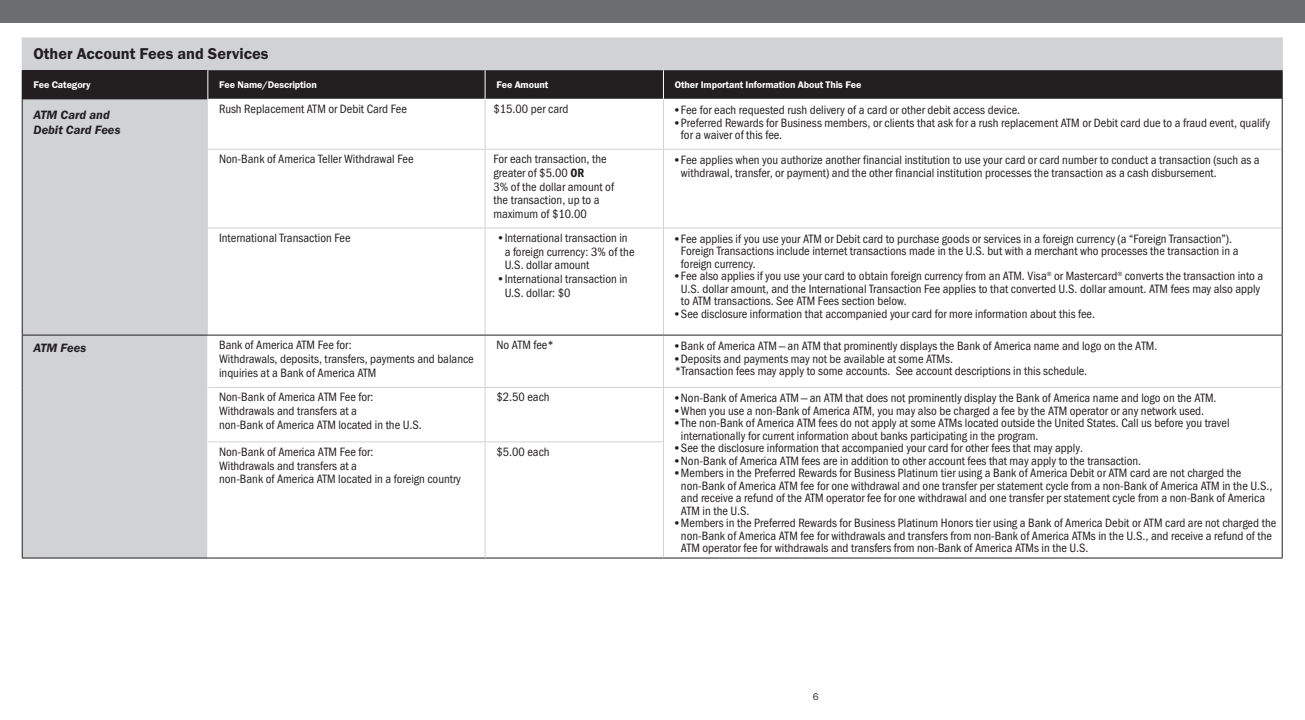
<style>
.page{position:relative;width:1305px;height:720px;background:#fff}
.page>*{position:absolute;margin:0;border:0;box-sizing:border-box;transform-origin:0 0}
.t1{font:16.25px "Vmdpcf Franklin Gothic URW Dem";color:#231f20}
.t2{font:12.5px/13.8px "Cdnxdr Franklin Gothic URW Cond";color:#231f20}
.t3{font:12.5px/15px "Trlmtc Franklin Gothic URW Dem Ita";color:#231f20}
.t4{font:10px "Vmdpcf Franklin Gothic URW Dem";letter-spacing:-.01em;color:#fff}
.t5{font:10px "Hbjcnb Franklin Gothic URW Boo";color:#231f20}
.s1{font-family:"Ylbtsb Times"}
.s2{font-family:"Bntqqc Franklin Gothic URW Con Dem"}
</style>
<div class="page">
<div style="left:0;top:0;width:1305px;height:22px;background:#6c6d70"></div>
<div style="left:22px;top:37px;width:1260px;height:33px;background:#d1d2d4"></div>
<div style="left:22px;top:70px;width:186px;height:29px;background:#231f20"></div>
<div style="left:23px;top:99px;width:185px;height:459px;background:#d1d2d4"></div>
<hr style="left:485px;top:388px;width:1px;height:53px;background:#d1d2d4">
<hr style="left:485px;top:336px;width:1px;height:51px;background:#d1d2d4">
<hr style="left:208px;top:387px;width:277px;height:1px;background:#d1d2d4">
<hr style="left:485px;top:387px;width:178px;height:1px;background:#d1d2d4">
<hr style="left:22px;top:336px;width:1px;height:51px;background:#231f20">
<hr style="left:22px;top:387px;width:1px;height:55px;background:#231f20">
<hr style="left:22px;top:442px;width:1px;height:116px;background:#231f20">
<hr style="left:207px;top:336px;width:1px;height:51px;background:#fff">
<hr style="left:207px;top:387px;width:1px;height:55px;background:#fff">
<hr style="left:208px;top:558px;width:277px;height:1px;background:#231f20">
<hr style="left:485px;top:558px;width:178px;height:1px;background:#231f20">
<hr style="left:663px;top:336px;width:1px;height:51px;background:#d1d2d4">
<hr style="left:663px;top:387px;width:619px;height:1px;background:#d1d2d4">
<hr style="left:663px;top:388px;width:1px;height:53px;background:#d1d2d4">
<hr style="left:1282px;top:336px;width:1px;height:51px;background:#231f20">
<hr style="left:1282px;top:387px;width:1px;height:55px;background:#231f20">
<hr style="left:1282px;top:442px;width:1px;height:116px;background:#231f20">
<svg style="left:207px;top:70px;width:1076px;height:29px;background:#262223"></svg>
<hr style="left:22px;top:36px;width:186px;height:2px;background:#fff">
<hr style="left:208px;top:36px;width:277px;height:2px;background:#fff">
<hr style="left:485px;top:36px;width:178px;height:2px;background:#fff">
<hr style="left:663px;top:36px;width:620px;height:2px;background:#fff">
<hr style="left:207px;top:99px;width:278px;height:1px;background:#fff">
<hr style="left:1282px;top:38px;width:1px;height:32px;background:#d1d2d4">
<hr style="left:208px;top:441px;width:277px;height:1px;background:#d1d2d4">
<hr style="left:485px;top:441px;width:179px;height:1px;background:#d1d2d4">
<hr style="left:485px;top:442px;width:1px;height:116px;background:#d1d2d4">
<hr style="left:663px;top:442px;width:1px;height:116px;background:#d1d2d4">
<hr style="left:207px;top:442px;width:1px;height:116px;background:#fff">
<hr style="left:22px;top:558px;width:186px;height:1px;background:#231f20">
<hr style="left:208px;top:149px;width:277px;height:1px;background:#d1d2d4">
<hr style="left:485px;top:149px;width:178px;height:1px;background:#d1d2d4">
<hr style="left:663px;top:149px;width:619px;height:1px;background:#d1d2d4">
<hr style="left:22px;top:99px;width:1px;height:50px;background:#231f20">
<hr style="left:1282px;top:99px;width:1px;height:50px;background:#231f20">
<hr style="left:22px;top:149px;width:1px;height:79px;background:#231f20">
<hr style="left:1282px;top:149px;width:1px;height:79px;background:#231f20">
<hr style="left:22px;top:228px;width:1px;height:107px;background:#231f20">
<hr style="left:485px;top:100px;width:1px;height:49px;background:#d1d2d4">
<hr style="left:663px;top:100px;width:1px;height:49px;background:#d1d2d4">
<hr style="left:485px;top:150px;width:1px;height:78px;background:#d1d2d4">
<hr style="left:663px;top:150px;width:1px;height:78px;background:#d1d2d4">
<hr style="left:208px;top:228px;width:277px;height:1px;background:#d1d2d4">
<hr style="left:485px;top:228px;width:178px;height:1px;background:#d1d2d4">
<hr style="left:485px;top:228px;width:1px;height:107px;background:#d1d2d4">
<hr style="left:663px;top:228px;width:619px;height:1px;background:#d1d2d4">
<hr style="left:663px;top:228px;width:1px;height:107px;background:#d1d2d4">
<hr style="left:1282px;top:228px;width:1px;height:107px;background:#231f20">
<hr style="left:208px;top:335px;width:277px;height:1px;background:#231f20">
<hr style="left:485px;top:335px;width:178px;height:1px;background:#231f20">
<hr style="left:663px;top:335px;width:620px;height:1px;background:#231f20">
<hr style="left:22px;top:335px;width:186px;height:1px;background:#231f20">
<hr style="left:663px;top:558px;width:620px;height:1px;background:#231f20">
<h2 class="t1" style="left:33px;top:44px;width:237px">Other Account Fees and Services</h2>
<p class="t4" style="left:33px;top:79px;width:58px">Fee Category</p>
<p class="t4" style="left:219px;top:79px;width:99px">Fee Name/Description</p>
<p class="t4" style="left:496px;top:79px;width:53px">Fee Amount</p>
<p class="t4" style="left:675px;top:79px;width:188px">Other Important Information About This Fee</p>
<p class="t3" style="left:33px;top:107px;width:89px">ATM Card and<br>Debit Card Fees</p>
<p class="t2" style="left:219px;top:101px;width:189px">Rush Replacement ATM or Debit Card Fee</p>
<p class="t2" style="left:493px;top:101px;width:77px">$15.00 per card</p>
<p class="t2" style="left:675px;top:103px;width:347px"><span class="s1">•</span> Fee for each requested rush delivery of a card or other debit access device.</p>
<p class="t2" style="left:681px;top:116px;width:591px;line-height:12.5px;text-indent:-6px"><span class="s1">•</span> Preferred Rewards for Business members, or clients that ask for a rush replacement ATM or Debit card due to a fraud event, qualify for a waiver of this fee.</p>
<p class="t2" style="left:219px;top:151px;width:196px">Non-Bank of America Teller Withdrawal Fee</p>
<p class="t2" style="left:493px;top:151px;width:122px">For each transaction, the greater of $5.00 <span class="s2">OR<br></span>3% of the dollar amount of the transaction, up to a maximum of $10.00</p>
<p class="t2" style="left:681px;top:153px;width:580px;line-height:12.5px;text-indent:-6px"><span class="s1">•</span> Fee applies when you authorize another financial institution to use your card or card number to conduct a transaction (such as a withdrawal, transfer, or payment) and the other financial institution processes the transaction as a cash disbursement.</p>
<p class="t2" style="left:219px;top:230px;width:133px">International Transaction Fee</p>
<p class="t2" style="left:505px;top:230px;width:131px;text-indent:-8px">•International transaction in a foreign currency: 3% of the<br>U.S. dollar amount</p>
<p class="t2" style="left:505px;top:271px;width:125px;text-indent:-8px">•International transaction in<br>U.S. dollar: $0</p>
<p class="t2" style="left:681px;top:232px;width:559px;line-height:12.5px;text-indent:-6px"><span class="s1">•</span> Fee applies if you use your ATM or Debit card to purchase goods or services in a foreign currency (a “Foreign Transaction”).<br>Foreign Transactions include internet transactions made in the U.S. but with a merchant who processes the transaction in a foreign currency.</p>
<p class="t2" style="left:681px;top:269px;width:584px;line-height:12.5px;text-indent:-6px"><span class="s1">•</span> Fee also applies if you use your card to obtain foreign currency from an ATM. Visa<sup>®</sup> or Mastercard<sup>®</sup> converts the transaction into a<br>U.S. dollar amount, and the International Transaction Fee applies to that converted U.S. dollar amount. ATM fees may also apply to ATM transactions. See ATM Fees section below.</p>
<p class="t2" style="left:675px;top:306px;width:422px"><span class="s1">•</span> See disclosure information that accompanied your card for more information about this fee.</p>
<p class="t3" style="left:33px;top:340px;width:54px">ATM Fees</p>
<p class="t2" style="left:219px;top:337px;width:256px">Bank of America ATM Fee for:<br>Withdrawals, deposits, transfers, payments and balance inquiries at a Bank of America ATM</p>
<p class="t2" style="left:496px;top:337px;width:59px">No ATM fee*</p>
<p class="t2" style="left:675px;top:338px;width:484px"><span class="s1">•</span> Bank of America ATM — an ATM that prominently displays the Bank of America name and logo on the ATM.</p>
<p class="t2" style="left:675px;top:351px;width:280px"><span class="s1">•</span> Deposits and payments may not be available at some ATMs.</p>
<p class="t2" style="left:675px;top:363px;width:414px">*Transaction fees may apply to some accounts. See account descriptions in this schedule.</p>
<p class="t2" style="left:219px;top:390px;width:204px">Non-Bank of America ATM Fee for:<br>Withdrawals and transfers at a<br>non-Bank of America ATM located in the U.S.</p>
<p class="t2" style="left:496px;top:390px;width:55px">$2.50 each</p>
<p class="t2" style="left:675px;top:391px;width:543px"><span class="s1">•</span> Non-Bank of America ATM — an ATM that does not prominently display the Bank of America name and logo on the ATM.</p>
<p class="t2" style="left:675px;top:403px;width:531px"><span class="s1">•</span> When you use a non-Bank of America ATM, you may also be charged a fee by the ATM operator or any network used.</p>
<p class="t2" style="left:681px;top:416px;width:550px;line-height:12.5px;text-indent:-6px"><span class="s1">•</span> The non-Bank of America ATM fees do not apply at some ATMs located outside the United States. Call us before you travel internationally for current information about banks participating in the program.</p>
<p class="t2" style="left:675px;top:441px;width:410px"><span class="s1">•</span> See the disclosure information that accompanied your card for other fees that may apply.</p>
<p class="t2" style="left:675px;top:453px;width:468px"><span class="s1">•</span> Non-Bank of America ATM fees are in addition to other account fees that may apply to the transaction.</p>
<p class="t2" style="left:681px;top:466px;width:593px;line-height:12.5px;text-indent:-6px"><span class="s1">•</span> Members in the Preferred Rewards for Business Platinum tier using a Bank of America Debit or ATM card are not charged the non-Bank of America ATM fee for one withdrawal and one transfer per statement cycle from a non-Bank of America ATM in the U.S., and receive a refund of the ATM operator fee for one withdrawal and one transfer per statement cycle from a non-Bank of America ATM in the U.S.</p>
<p class="t2" style="left:681px;top:516px;width:597px;line-height:12.5px;text-indent:-6px"><span class="s1">•</span> Members in the Preferred Rewards for Business Platinum Honors tier using a Bank of America Debit or ATM card are not charged the non-Bank of America ATM fee for withdrawals and transfers from non-Bank of America ATMs in the U.S., and receive a refund of the<br>ATM operator fee for withdrawals and transfers from non-Bank of America ATMs in the U.S.</p>
<p class="t2" style="left:219px;top:444px;width:243px">Non-Bank of America ATM Fee for:<br>Withdrawals and transfers at a<br>non-Bank of America ATM located in a foreign country</p>
<p class="t2" style="left:496px;top:444px;width:55px">$5.00 each</p>
<p class="t5" style="left:813px;top:690px;width:7px">6</p>
</div>
